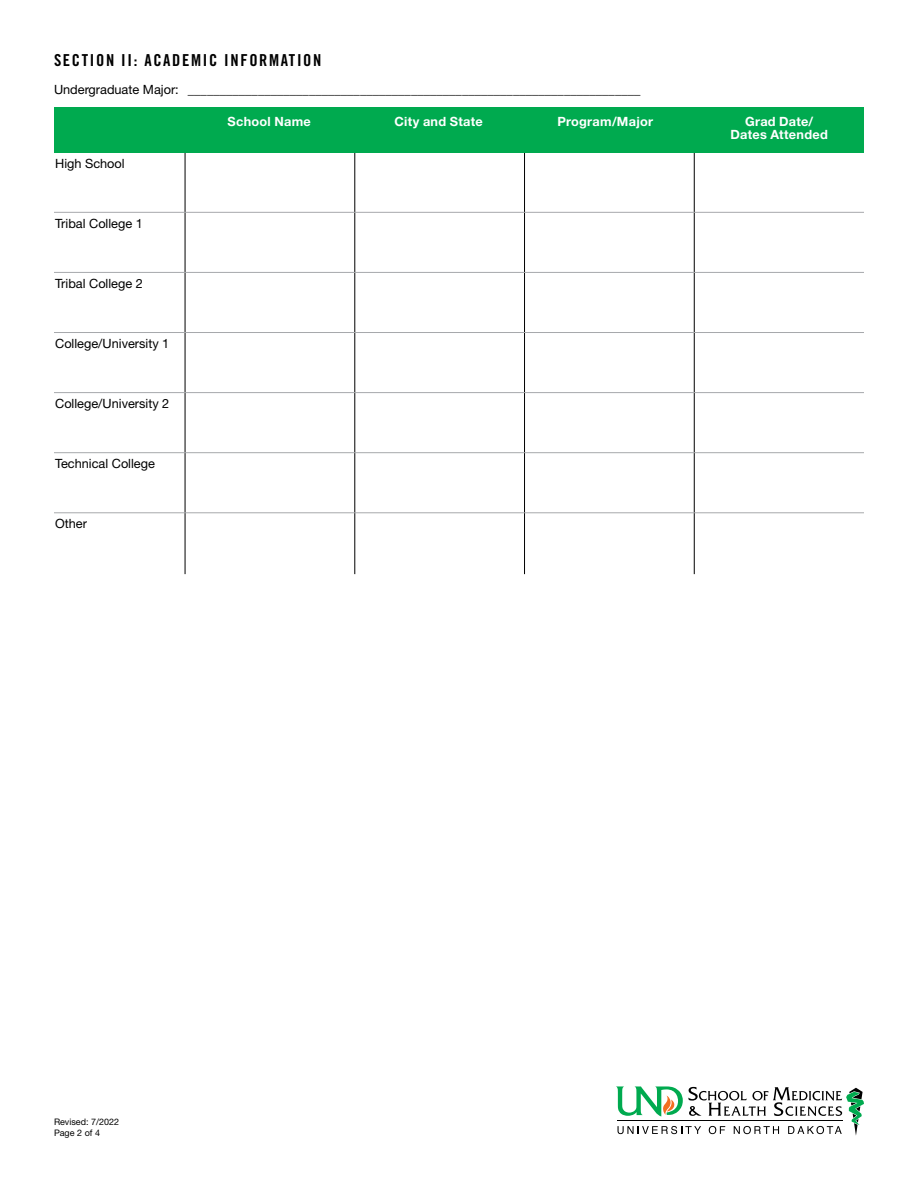
<style>
.page{position:relative;width:918px;height:1188px;background:#fff}
.page>*{position:absolute;margin:0;border:0;box-sizing:border-box;transform-origin:0 0}
.t1{font:16.5px "Trade Gothic LT Pro Bd Cn 20";letter-spacing:.1em;color:#000}
.t2{font:12.75px "Helvetica Neue LT Pro";color:#000}
.t3{font:700 12.75px/12.8px "Helvetica Neue LT Pro";letter-spacing:.02em;color:#fff;text-align:center}
.t4{font:9px/10.5px "Helvetica Neue LT Pro";color:#000}
</style>
<div class="page">
<svg style="left:616px;top:1086px;width:248px;height:50px"></svg>
<hr style="left:524px;top:141px;width:1px;height:433px;background:#000">
<hr style="left:694px;top:141px;width:1px;height:433px;background:#000">
<hr style="left:185px;top:141px;width:1px;height:433px;background:#000">
<hr style="left:354px;top:141px;width:1px;height:433px;background:#000">
<div style="left:54px;top:108px;width:810px;height:45px;background:#00aa4f"></div>
<hr style="left:54px;top:212px;width:810px;height:1px;background:#a7a9ac">
<hr style="left:54px;top:272px;width:810px;height:1px;background:#a7a9ac">
<hr style="left:54px;top:332px;width:810px;height:1px;background:#a7a9ac">
<hr style="left:54px;top:392px;width:810px;height:1px;background:#a7a9ac">
<hr style="left:54px;top:452px;width:810px;height:1px;background:#a7a9ac">
<hr style="left:54px;top:512px;width:810px;height:1px;background:#a7a9ac">
<p class="t1" style="left:54px;top:50px;width:269px">SECTION II: ACADEMIC INFORMATION</p>
<p class="t2" style="left:54px;top:81px;width:588px">Undergraduate Major: _______________________________________________________________________</p>
<p class="t3" style="left:228px;top:115px;width:85px">School Name</p>
<p class="t3" style="left:395px;top:115px;width:90px">City and State</p>
<p class="t3" style="left:557px;top:115px;width:97px">Program/Major</p>
<p class="t3" style="left:731px;top:115px;width:99px">Grad Date/<br>Dates Attended</p>
<p class="t2" style="left:55px;top:156px;width:71px">High School</p>
<p class="t2" style="left:55px;top:216px;width:89px">Tribal College 1</p>
<p class="t2" style="left:55px;top:276px;width:89px">Tribal College 2</p>
<p class="t2" style="left:55px;top:336px;width:116px">College/University 1</p>
<p class="t2" style="left:55px;top:396px;width:116px">College/University 2</p>
<p class="t2" style="left:55px;top:456px;width:101px">Technical College</p>
<p class="t2" style="left:55px;top:516px;width:33px">Other</p>
<p class="t4" style="left:54px;top:1117px;width:67px">Revised: 7/2022<br>Page 2 of 4</p>
</div>
